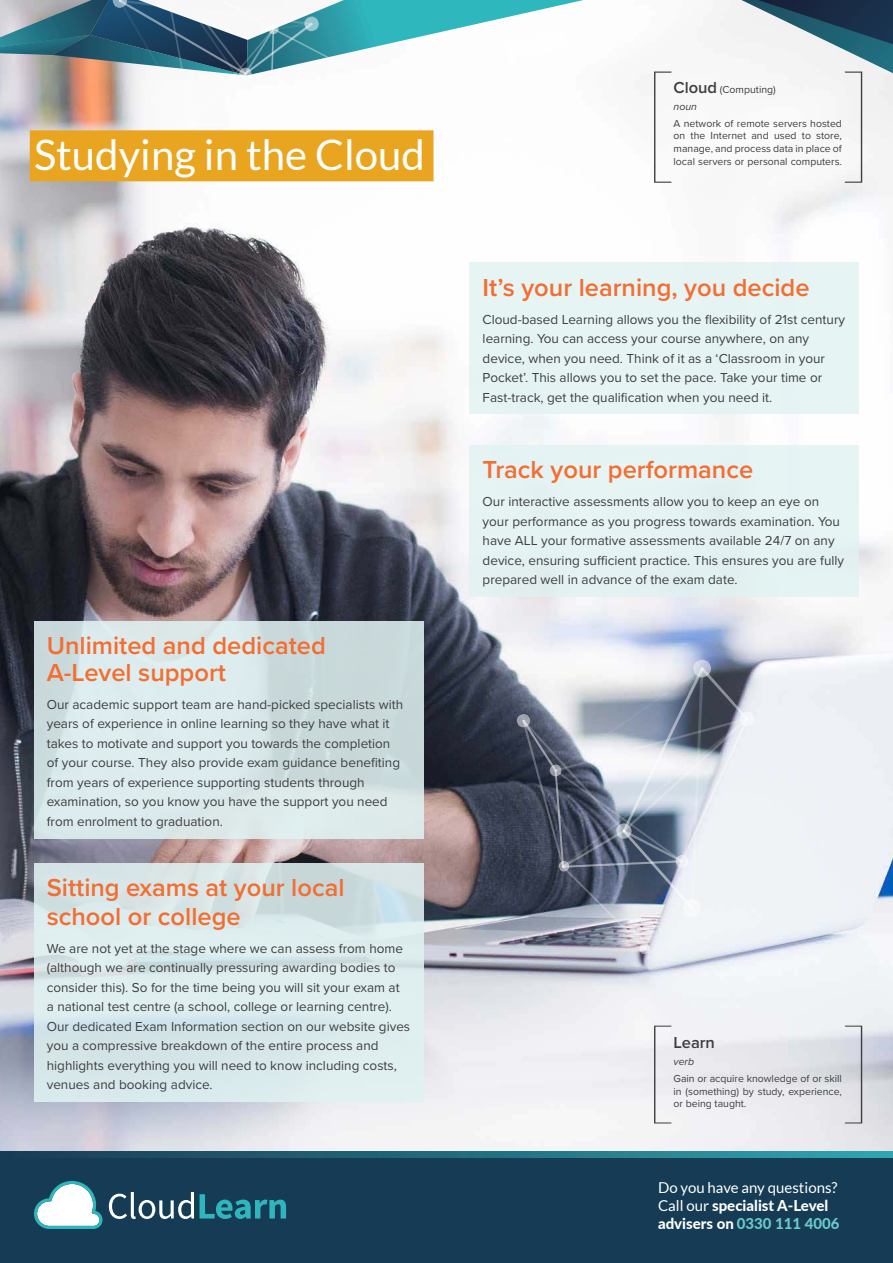
<style>
.page{position:relative;width:893px;height:1263px;background:#fff}
.page>*{position:absolute;margin:0;border:0;box-sizing:border-box;transform-origin:0 0}
.Body_text{font:100 127.5px "Lato";color:#3e3e3f}
.Body_text-2{font:100 112.2px "Lato";color:#3e3e3f;scale:1.14 1}
.Main_Heading{font:42px "Lato";color:#fff}
.Small_heading{font:600 25.5px/27px "Proxima Nova";color:#f36e31}
.Body_text-3{font:600 16.5px "Proxima Nova";color:#3e3e3f}
.t1{font:15px/18px "Lato";color:#fff}
.Body_text-4{font:13.5px/19.5px "Proxima Nova";color:#3e3e3f}
.Body_text-5{font:10.5px/12.6px "Proxima Nova";color:#3e3e3f;text-align:justify}
.Body_text-6{font:italic 10.5px "Proxima Nova";color:#3e3e3f}
.s1{font-weight:600;font-size:16.5px}
.s2{font-weight:800}
.s3{font-weight:800;color:#6bc9ca}
</style>
<div class="page">
<div style="left:0;top:1157px;width:893px;height:106px;background:#153c54"></div>
<svg style="left:34px;top:1181px;width:69px;height:48px"></svg>
<svg style="left:109px;top:1192px;width:85px;height:27px"></svg>
<svg style="left:200px;top:1194px;width:86px;height:25px"></svg>
<svg style="left:0;top:1151px;width:893px;height:6px;background:#236e7f"></svg>
<img style="left:0;top:0;width:893px;height:1150px">
<svg style="left:792px;top:667px;width:4px;height:243px"></svg>
<svg style="left:497px;top:657px;width:295px;height:309px"></svg>
<svg style="left:34px;top:621px;width:389px;height:217px;background:#d4e4e5"></svg>
<svg style="left:34px;top:863px;width:389px;height:239px;background:#d8e8ea"></svg>
<div style="left:470px;top:445px;width:389px;height:152px;background:#e0f2f2"></div>
<div style="left:470px;top:263px;width:389px;height:151px;background:#e0f2f2"></div>
<svg style="left:0;top:0;width:583px;height:165px"></svg>
<svg style="left:741px;top:0;width:152px;height:73px"></svg>
<div style="left:30px;top:130px;width:403px;height:51px;background:#eaa520"></div>
<p class="Main_Heading" style="left:34px;top:131px;width:392px">Studying in the Cloud</p>
<p class="Small_heading" style="left:47px;top:631px;width:281px">Unlimited and dedicated<br>A-Level support</p>
<p class="Body_text-4" style="left:47px;top:694px;width:358px">Our academic support team are hand-picked specialists with years of experience in online learning so they have what it takes to motivate and support you towards the completion of your course. They also provide exam guidance benefiting from years of experience supporting students through examination, so you know you have the support you need from enrolment to graduation.</p>
<p class="Small_heading" style="left:47px;top:873px;width:299px;line-height:28.5px">Sitting exams at your local school or college</p>
<p class="Body_text-4" style="left:47px;top:938px;width:365px">We are not yet at the stage where we can assess from home (although we are continually pressuring awarding bodies to consider this). So for the time being you will sit your exam at<br>a national test centre (a school, college or learning centre).<br>Our dedicated Exam Information section on our website gives you a compressive breakdown of the entire process and highlights everything you will need to know including costs, venues and booking advice.</p>
<p class="Body_text" style="left:641px;top:55px;width:40px">[</p>
<p class="Body_text" style="left:837px;top:55px;width:40px">]</p>
<p class="Body_text-5" style="left:674px;top:83px;width:104px"><span class="s1">Cloud</span> (Computing)</p>
<p class="Body_text-6" style="left:674px;top:99px;width:25px">noun</p>
<p class="Body_text-5" style="left:674px;top:117px;width:170px">A network of remote servers hosted on the Internet and used to store, manage, and process data in place of</p>
<p class="Body_text-5" style="left:674px;top:154px;width:170px">local servers or personal computers.</p>
<p class="Small_heading" style="left:483px;top:273px;width:328px">It’s your learning, you decide</p>
<p class="Body_text-4" style="left:483px;top:309px;width:364px">Cloud-based Learning allows you the flexibility of 21st century learning. You can access your course anywhere, on any device, when you need. Think of it as a ‘Classroom in your Pocket’. This allows you to set the pace. Take your time or Fast-track, get the qualification when you need it.</p>
<p class="Small_heading" style="left:483px;top:456px;width:272px">Track your performance</p>
<p class="Body_text-4" style="left:483px;top:491px;width:363px">Our interactive assessments allow you to keep an eye on your performance as you progress towards examination. You have ALL your formative assessments available 24/7 on any device, ensuring sufficient practice. This ensures you are fully prepared well in advance of the exam date.</p>
<p class="Body_text-2" style="left:641px;top:1011px;width:35px">[</p>
<p class="Body_text-2" style="left:837px;top:1011px;width:35px">]</p>
<p class="Body_text-3" style="left:674px;top:1031px;width:43px">Learn</p>
<p class="Body_text-6" style="left:674px;top:1054px;width:22px">verb</p>
<p class="Body_text-5" style="left:674px;top:1072px;width:170px">Gain or acquire knowledge of or skill in (something) by study, experience,</p>
<p class="Body_text-5" style="left:674px;top:1097px;width:74px">or being taught.</p>
<p class="t1" style="left:658px;top:1178px;width:183px">Do you have any questions?<br>Call our <span class="s2">specialist A-Level advisers on</span> <span class="s3">0330 111 4006</span></p>
</div>
